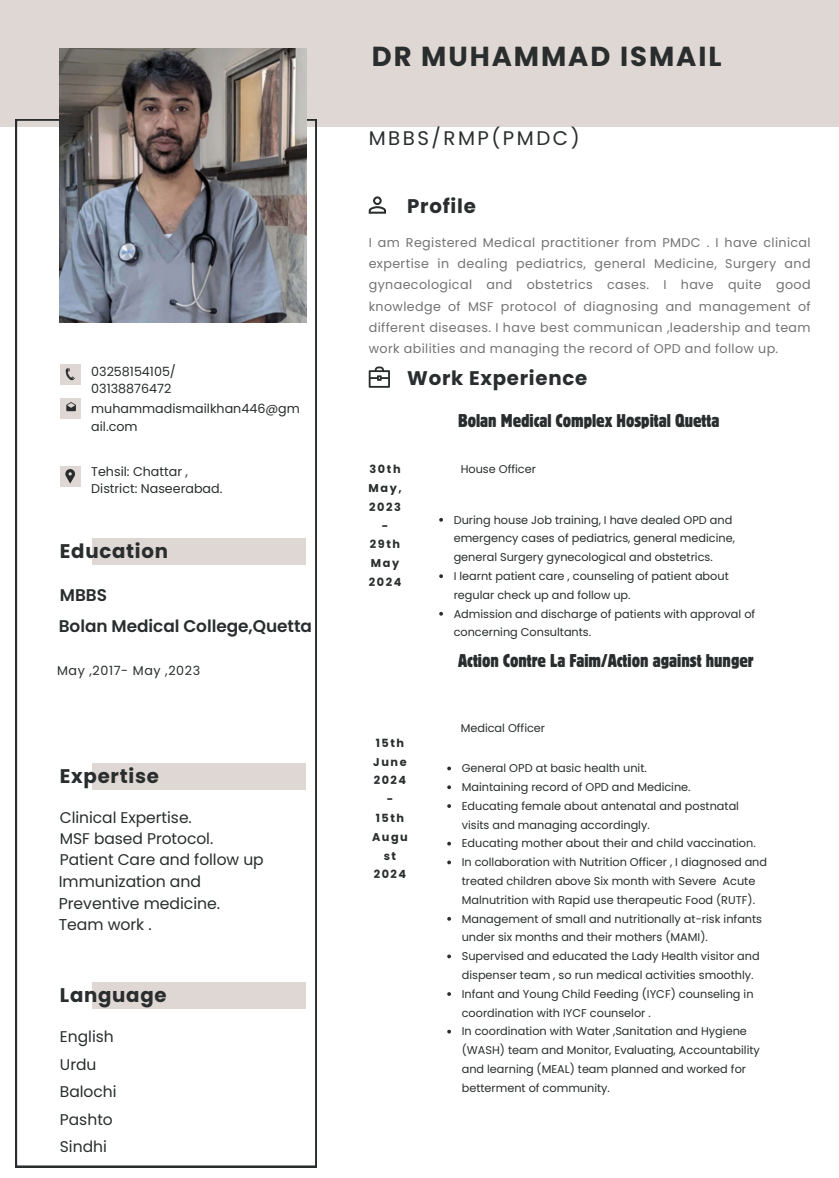
<style>
.page{position:relative;width:839px;height:1178px;background:#fff}
.page>*{position:absolute;margin:0;border:0;box-sizing:border-box;transform-origin:0 0}
.t1{font:700 27.45px "Poppins";letter-spacing:.07em;color:#292d2d}
.t2{font:700 19.65px "Poppins";letter-spacing:.035em;color:#292d2d}
.t3{font:19.65px "Poppins";letter-spacing:.13em;color:#292d2d}
.t4{font:condensed 18.3px "Block W1 G";color:#292d2d}
.t5{font:600 16.95px "Poppins";letter-spacing:-.005em;color:#292d2d}
.t6{font:15.6px/21.5px "Poppins";letter-spacing:-.005em;color:#292d2d}
.t7{font:15.45px "Poppins";letter-spacing:-.005em;color:#292d2d}
.t8{font:12.75px/21.1px "Poppins";letter-spacing:.03em;color:#737373;text-align:justify}
.t9{font:12.75px/17px "Poppins";color:#292d2d}
.t10{font:12.75px "Poppins";letter-spacing:.045em;color:#292d2d}
.t11{font:11.25px/18.8px "Poppins";color:#292d2d}
.t12{font:700 11.25px/18.8px "Poppins";letter-spacing:.14em;color:#292d2d;text-align:center}
</style>
<div class="page">
<div style="left:0;top:0;width:838px;height:127px;background:#dfd7d3"></div>
<svg style="left:16px;top:119px;width:300px;height:1048px"></svg>
<img style="left:60px;top:48px;width:246px;height:274px">
<div style="left:93px;top:538px;width:213px;height:27px;background:#dfd7d3"></div>
<div style="left:93px;top:763px;width:213px;height:26px;background:#dfd7d3"></div>
<div style="left:93px;top:982px;width:213px;height:26px;background:#dfd7d3"></div>
<div style="left:60px;top:466px;width:20px;height:20px;background:#dfd7d3"></div>
<svg style="left:65px;top:469px;width:10px;height:14px"></svg>
<div style="left:60px;top:364px;width:20px;height:20px;background:#dfd7d3"></div>
<svg style="left:66px;top:368px;width:9px;height:12px"></svg>
<div style="left:60px;top:398px;width:20px;height:20px;background:#dfd7d3"></div>
<svg style="left:66px;top:402px;width:10px;height:9px"></svg>
<svg style="left:369px;top:196px;width:16px;height:17px"></svg>
<svg style="left:369px;top:366px;width:21px;height:22px"></svg>
<svg style="left:439px;top:518px;width:4px;height:3px"></svg>
<svg style="left:439px;top:574px;width:4px;height:4px"></svg>
<svg style="left:439px;top:612px;width:4px;height:3px"></svg>
<svg style="left:447px;top:766px;width:4px;height:4px"></svg>
<svg style="left:447px;top:785px;width:4px;height:4px"></svg>
<svg style="left:447px;top:804px;width:4px;height:4px"></svg>
<svg style="left:447px;top:841px;width:4px;height:4px"></svg>
<svg style="left:447px;top:860px;width:4px;height:4px"></svg>
<svg style="left:447px;top:917px;width:4px;height:3px"></svg>
<svg style="left:447px;top:954px;width:4px;height:4px"></svg>
<svg style="left:447px;top:992px;width:4px;height:4px"></svg>
<svg style="left:447px;top:1029px;width:4px;height:4px"></svg>
<p class="t9" style="left:91px;top:363px;width:86px">03258154105/<br>03138876472</p>
<p class="t9" style="left:91px;top:399px;width:210px;line-height:18px">muhammadismailkhan446@gm ail.com</p>
<p class="t9" style="left:91px;top:463px;width:98px">Tehsil: Chattar ,</p>
<p class="t9" style="left:91px;top:480px;width:133px">District: Naseerabad.</p>
<p class="t2" style="left:60px;top:537px;width:110px">Education</p>
<p class="t5" style="left:60px;top:583px;width:49px">MBBS</p>
<p class="t5" style="left:59px;top:614px;width:255px">Bolan Medical College,Quetta</p>
<h3 class="t10" style="left:57px;top:661px;width:145px">May ,2017- May ,2023</h3>
<p class="t2" style="left:60px;top:762px;width:101px">Expertise</p>
<p class="t7" style="left:60px;top:806px;width:133px">Clinical Expertise.</p>
<h3 class="t7" style="left:60px;top:827px;width:155px">MSF based Protocol.</h3>
<p class="t6" style="left:59px;top:871px;width:163px">Immunization and<br>Preventive medicine.</p>
<p class="t6" style="left:59px;top:914px;width:94px">Team work .</p>
<h5 class="t7" style="left:60px;top:848px;width:205px">Patient Care and follow up</h5>
<p class="t2" style="left:60px;top:981px;width:108px">Language</p>
<h3 class="t7" style="left:60px;top:1026px;width:55px">English</h3>
<p class="t7" style="left:60px;top:1053px;width:38px">Urdu</p>
<p class="t7" style="left:60px;top:1081px;width:58px">Balochi</p>
<p class="t7" style="left:60px;top:1108px;width:54px">Pashto</p>
<p class="t7" style="left:60px;top:1135px;width:49px">Sindhi</p>
<h2 class="t1" style="left:372px;top:37px;width:351px">DR MUHAMMAD ISMAIL</h2>
<h3 class="t3" style="left:369px;top:125px;width:212px">MBBS/RMP(PMDC)</h3>
<h1 class="t2" style="left:407px;top:192px;width:70px">Profile</h1>
<p class="t8" style="left:369px;top:232px;width:443px">I am Registered Medical practitioner from PMDC . I have clinical expertise in dealing pediatrics, general Medicine, Surgery and gynaecological and obstetrics cases. I have quite good knowledge of MSF protocol of diagnosing and management of different diseases. I have best communican ,leadership and team work abilities and managing the record of OPD and follow up.</p>
<p class="t2" style="left:407px;top:364px;width:181px">Work Experience</p>
<p class="t12" style="left:368px;top:460px;width:35px">30th<br>May,<br>2023 -</p>
<p class="t12" style="left:369px;top:535px;width:34px;text-align:left">29th<br>May<br>2024</p>
<p class="t12" style="left:373px;top:733px;width:35px">15th<br>June<br>2024 -</p>
<p class="t12" style="left:372px;top:808px;width:37px">15th<br>Augu st<br>2024</p>
<p class="t4" style="left:458px;top:408px;width:263px">Bolan Medical Complex Hospital Quetta</p>
<h3 class="t11" style="left:460px;top:459px;width:77px">House Officer</h3>
<h4 class="t11" style="left:453px;top:510px;width:283px">During house Job training, I have dealed OPD and emergency cases of pediatrics, general medicine, general Surgery gynecological and obstetrics.</h4>
<p class="t11" style="left:453px;top:566px;width:276px">I learnt patient care , counseling of patient about regular check up and follow up.</p>
<p class="t11" style="left:453px;top:604px;width:303px">Admission and discharge of patients with approval of concerning Consultants.</p>
<p class="t4" style="left:458px;top:649px;width:297px">Action Contre La Faim/Action against hunger</p>
<p class="t11" style="left:460px;top:719px;width:86px">Medical Officer</p>
<h6 class="t11" style="left:461px;top:759px;width:187px">General OPD at basic health unit.</h6>
<h4 class="t11" style="left:461px;top:777px;width:230px">Maintaining record of OPD and Medicine.</h4>
<p class="t11" style="left:461px;top:796px;width:279px">Educating female about antenatal and postnatal visits and managing accordingly.</p>
<p class="t11" style="left:461px;top:834px;width:295px">Educating mother about their and child vaccination.</p>
<p class="t11" style="left:461px;top:853px;width:307px">In collaboration with Nutrition Officer , I diagnosed and treated children above Six month with Severe Acute<br>Malnutrition with Rapid use therapeutic Food (RUTF).</p>
<p class="t11" style="left:461px;top:909px;width:302px">Management of small and nutritionally at-risk infants under six months and their mothers (MAMI).</p>
<p class="t11" style="left:461px;top:946px;width:299px">Supervised and educated the Lady Health visitor and dispenser team , so run medical activities smoothly.</p>
<p class="t11" style="left:461px;top:984px;width:293px">Infant and Young Child Feeding (IYCF) counseling in coordination with IYCF counselor .</p>
<p class="t11" style="left:461px;top:1022px;width:300px">In coordination with Water ,Sanitation and Hygiene (WASH) team and Monitor, Evaluating, Accountability and learning (MEAL) team planned and worked for betterment of community.</p>
</div>
